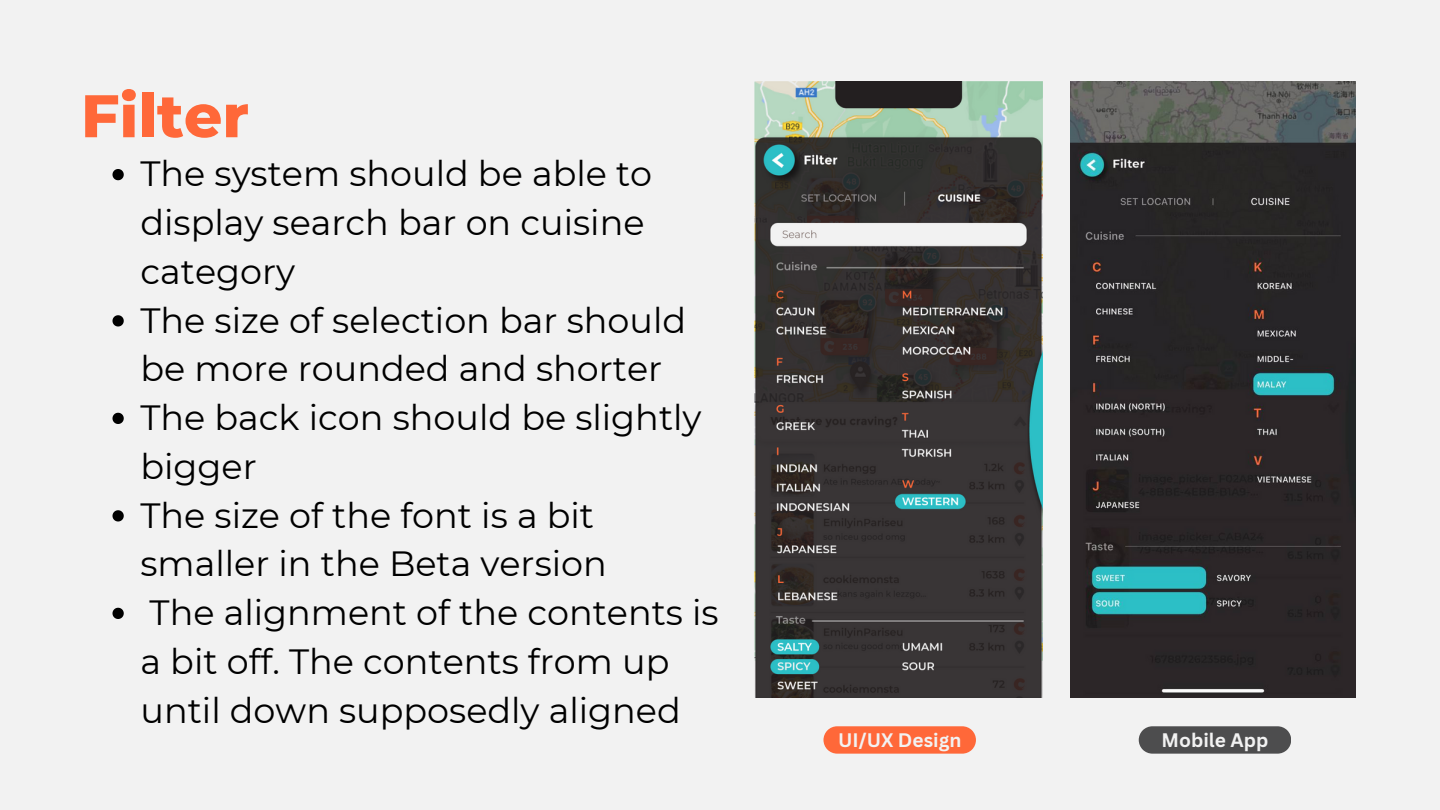
<style>
.page{position:relative;width:1440px;height:810px;background:#f2f2f2}
.page>*{position:absolute;margin:0;border:0;box-sizing:border-box;transform-origin:0 0}
.t1{font:800 60px "Montserrat";color:#ff6839}
.t2{font:35px/48.8px "Montserrat";color:#000}
.t3{font:700 19.1px "Canva Sans";color:#f2f2f2}
</style>
<div class="page">
<svg style="left:823px;top:726px;width:153px;height:28px;background:#fe7044"></svg>
<svg style="left:1139px;top:726px;width:152px;height:28px;background:#565657"></svg>
<img style="left:755px;top:81px;width:287px;height:617px">
<img style="left:1071px;top:81px;width:285px;height:617px">
<svg style="left:112px;top:169px;width:12px;height:11px"></svg>
<svg style="left:112px;top:315px;width:12px;height:11px"></svg>
<svg style="left:112px;top:413px;width:12px;height:11px"></svg>
<svg style="left:112px;top:510px;width:12px;height:12px"></svg>
<svg style="left:112px;top:608px;width:12px;height:11px"></svg>
<p class="t1" style="left:81px;top:79px;width:169px">Filter</p>
<p class="t2" style="left:140px;top:149px;width:513px">The system should be able to display search bar on cuisine category</p>
<p class="t2" style="left:140px;top:296px;width:547px">The size of selection bar should be more rounded and shorter</p>
<p class="t2" style="left:140px;top:393px;width:563px">The back icon should be slightly bigger</p>
<p class="t2" style="left:140px;top:491px;width:468px">The size of the font is a bit smaller in the Beta version</p>
<p class="t2" style="left:140px;top:588px;width:580px">The alignment of the contents is a bit off. The contents from up until down supposedly aligned</p>
<p class="t3" style="left:838px;top:726px;width:125px">UI/UX Design</p>
<p class="t3" style="left:1162px;top:726px;width:108px">Mobile App</p>
</div>
